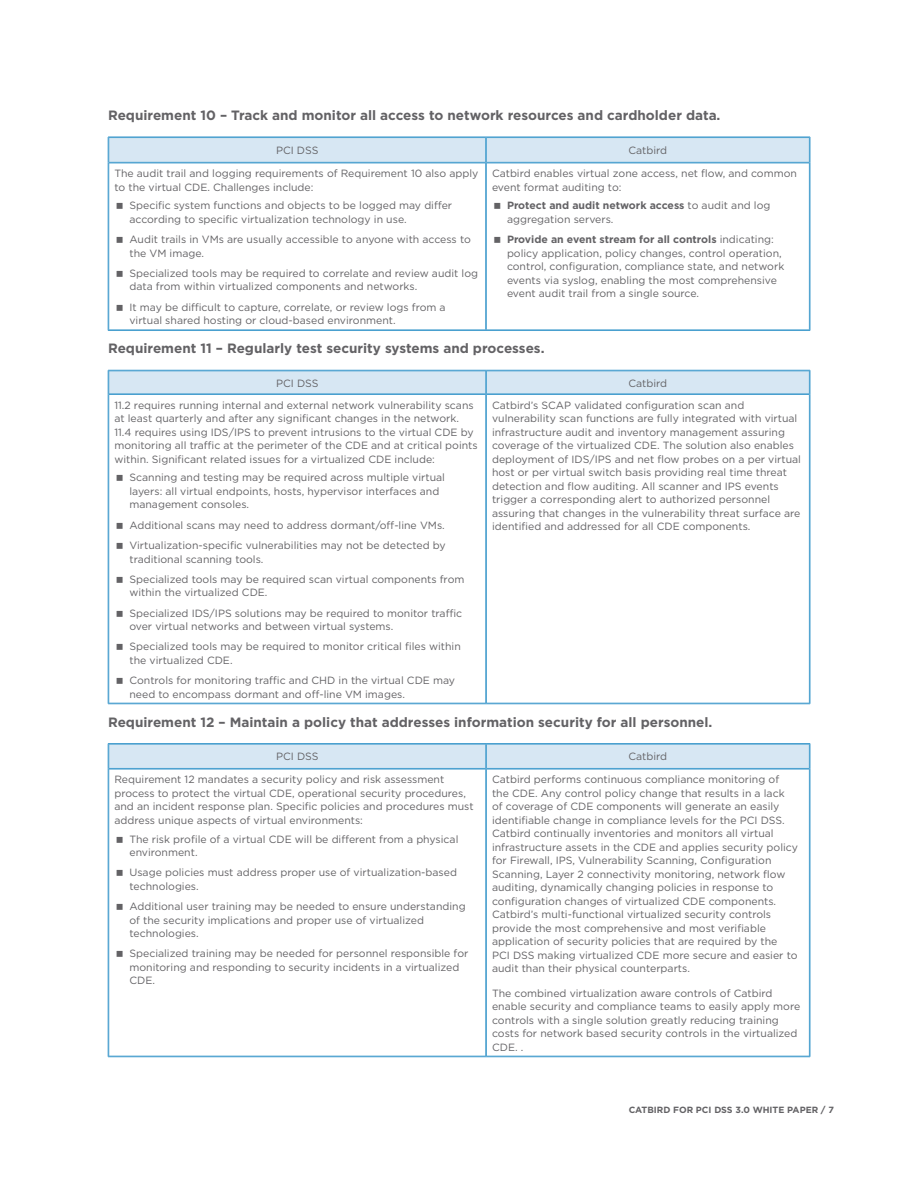
<style>
.page{position:relative;width:918px;height:1188px;background:#fff}
.page>*{position:absolute;margin:0;border:0;box-sizing:border-box;transform-origin:0 0}
.t1{font:700 13.5px "Gotham";color:#636265}
.t2{font:10.5px/13.5px "Gotham";color:#636265}
.t3{font:700 9px "Gotham";color:#636265}
.s1{font-weight:700}
</style>
<div class="page">
<svg style="left:108px;top:137px;width:703px;height:26px;background:#cfe3f0"></svg>
<hr style="left:109px;top:162px;width:377px;height:1px;background:#4aa0cf">
<hr style="left:109px;top:163px;width:377px;height:1px;background:#4aa0cf">
<hr style="left:108px;top:163px;width:1px;height:167px;background:#4aa0cf">
<hr style="left:109px;top:163px;width:1px;height:167px;background:#4aa0cf">
<hr style="left:486px;top:162px;width:323px;height:1px;background:#4aa0cf">
<hr style="left:486px;top:163px;width:323px;height:1px;background:#4aa0cf">
<hr style="left:485px;top:163px;width:1px;height:167px;background:#4aa0cf">
<hr style="left:486px;top:163px;width:1px;height:167px;background:#4aa0cf">
<hr style="left:809px;top:163px;width:1px;height:167px;background:#4aa0cf">
<hr style="left:810px;top:163px;width:1px;height:167px;background:#4aa0cf">
<hr style="left:108px;top:330px;width:378px;height:1px;background:#4aa0cf">
<hr style="left:486px;top:330px;width:324px;height:1px;background:#4aa0cf">
<svg style="left:108px;top:370px;width:703px;height:24px;background:#cbe1ef"></svg>
<hr style="left:109px;top:394px;width:377px;height:1px;background:#4aa0cf">
<hr style="left:108px;top:394px;width:1px;height:310px;background:#4aa0cf">
<hr style="left:109px;top:395px;width:1px;height:308px;background:#4aa0cf">
<hr style="left:486px;top:394px;width:323px;height:1px;background:#4aa0cf">
<hr style="left:486px;top:395px;width:1px;height:308px;background:#4aa0cf">
<hr style="left:809px;top:395px;width:1px;height:308px;background:#4aa0cf">
<hr style="left:810px;top:394px;width:1px;height:310px;background:#4aa0cf">
<hr style="left:109px;top:703px;width:377px;height:1px;background:#4aa0cf">
<hr style="left:108px;top:704px;width:378px;height:1px;background:#4aa0cf">
<hr style="left:486px;top:703px;width:323px;height:1px;background:#4aa0cf">
<hr style="left:486px;top:704px;width:324px;height:1px;background:#4aa0cf">
<hr style="left:108px;top:743px;width:378px;height:1px;background:#4aa0cf">
<hr style="left:486px;top:743px;width:324px;height:1px;background:#4aa0cf">
<div style="left:108px;top:744px;width:703px;height:25px;background:#d7e7f3"></div>
<hr style="left:109px;top:768px;width:377px;height:1px;background:#4aa0cf">
<hr style="left:109px;top:769px;width:377px;height:1px;background:#4aa0cf">
<hr style="left:108px;top:769px;width:1px;height:288px;background:#4aa0cf">
<hr style="left:109px;top:769px;width:1px;height:287px;background:#4aa0cf">
<hr style="left:486px;top:768px;width:323px;height:1px;background:#4aa0cf">
<hr style="left:486px;top:769px;width:323px;height:1px;background:#4aa0cf">
<hr style="left:486px;top:769px;width:1px;height:287px;background:#4aa0cf">
<hr style="left:809px;top:769px;width:1px;height:287px;background:#4aa0cf">
<hr style="left:810px;top:769px;width:1px;height:288px;background:#4aa0cf">
<hr style="left:109px;top:1056px;width:377px;height:1px;background:#4aa0cf">
<hr style="left:108px;top:1057px;width:378px;height:1px;background:#4aa0cf">
<hr style="left:486px;top:1056px;width:323px;height:1px;background:#4aa0cf">
<hr style="left:486px;top:1057px;width:324px;height:1px;background:#4aa0cf">
<p class="t1" style="left:108px;top:106px;width:614px">Requirement 10 – Track and monitor all access to network resources and cardholder data.</p>
<p class="t2" style="left:276px;top:143px;width:44px">PCI DSS</p>
<p class="t2" style="left:628px;top:143px;width:40px">Catbird</p>
<p class="t2" style="left:114px;top:166px;width:365px">The audit trail and logging requirements of Requirement 10 also apply to the virtual CDE. Challenges include:</p>
<p class="t2" style="left:129px;top:199px;width:324px">Specific system functions and objects to be logged may differ according to specific virtualization technology in use.</p>
<p class="t2" style="left:129px;top:233px;width:343px">Audit trails in VMs are usually accessible to anyone with access to the VM image.</p>
<p class="t2" style="left:129px;top:266px;width:350px">Specialized tools may be required to correlate and review audit log data from within virtualized components and networks.</p>
<p class="t2" style="left:129px;top:300px;width:318px">It may be difficult to capture, correlate, or review logs from a virtual shared hosting or cloud-based environment.</p>
<p class="t2" style="left:492px;top:166px;width:306px">Catbird enables virtual zone access, net flow, and common event format auditing to:</p>
<p class="t2" style="left:507px;top:199px;width:265px"><span class="s1">Protect and audit network access</span> to audit and log aggregation servers.</p>
<p class="t2" style="left:507px;top:233px;width:279px"><span class="s1">Provide an event stream for all controls</span> indicating: policy application, policy changes, control operation, control, configuration, compliance state, and network events via syslog, enabling the most comprehensive event audit trail from a single source.</p>
<p class="t1" style="left:108px;top:340px;width:438px">Requirement 11 – Regularly test security systems and processes.</p>
<p class="t2" style="left:276px;top:376px;width:44px">PCI DSS</p>
<p class="t2" style="left:629px;top:376px;width:40px">Catbird</p>
<p class="t2" style="left:114px;top:398px;width:365px">11.2 requires running internal and external network vulnerability scans at least quarterly and after any significant changes in the network.<br>11.4 requires using IDS/IPS to prevent intrusions to the virtual CDE by monitoring all traffic at the perimeter of the CDE and at critical points within. Significant related issues for a virtualized CDE include:</p>
<p class="t2" style="left:129px;top:471px;width:317px">Scanning and testing may be required across multiple virtual layers: all virtual endpoints, hosts, hypervisor interfaces and management consoles.</p>
<p class="t2" style="left:129px;top:515px;width:318px;line-height:20.2px">Additional scans may need to address dormant/off-line VMs.<br>Virtualization-specific vulnerabilities may not be detected by</p>
<p class="t2" style="left:129px;top:548px;width:336px;line-height:20.2px">traditional scanning tools.<br>Specialized tools may be required scan virtual components from</p>
<p class="t2" style="left:129px;top:582px;width:334px;line-height:20.2px">within the virtualized CDE.<br>Specialized IDS/IPS solutions may be required to monitor traffic</p>
<p class="t2" style="left:129px;top:616px;width:333px;line-height:20.2px">over virtual networks and between virtual systems.<br>Specialized tools may be required to monitor critical files within</p>
<p class="t2" style="left:129px;top:650px;width:327px;line-height:20.2px">the virtualized CDE.<br>Controls for monitoring traffic and CHD in the virtual CDE may</p>
<p class="t2" style="left:129px;top:687px;width:277px">need to encompass dormant and off-line VM images.</p>
<p class="t2" style="left:492px;top:398px;width:310px">Catbird’s SCAP validated configuration scan and vulnerability scan functions are fully integrated with virtual infrastructure audit and inventory management assuring coverage of the virtualized CDE. The solution also enables deployment of IDS/IPS and net flow probes on a per virtual host or per virtual switch basis providing real time threat detection and flow auditing. All scanner and IPS events trigger a corresponding alert to authorized personnel assuring that changes in the vulnerability threat surface are identified and addressed for all CDE components.</p>
<p class="t1" style="left:108px;top:713px;width:606px">Requirement 12 – Maintain a policy that addresses information security for all personnel.</p>
<p class="t2" style="left:276px;top:750px;width:44px">PCI DSS</p>
<p class="t2" style="left:629px;top:750px;width:40px">Catbird</p>
<p class="t2" style="left:114px;top:772px;width:361px">Requirement 12 mandates a security policy and risk assessment process to protect the virtual CDE, operational security procedures, and an incident response plan. Specific policies and procedures must address unique aspects of virtual environments:</p>
<p class="t2" style="left:129px;top:832px;width:331px">The risk profile of a virtual CDE will be different from a physical environment.</p>
<p class="t2" style="left:129px;top:866px;width:329px">Usage policies must address proper use of virtualization-based technologies.</p>
<p class="t2" style="left:129px;top:899px;width:338px">Additional user training may be needed to ensure understanding of the security implications and proper use of virtualized technologies.</p>
<p class="t2" style="left:129px;top:947px;width:340px">Specialized training may be needed for personnel responsible for monitoring and responding to security incidents in a virtualized<br>CDE.</p>
<p class="t2" style="left:492px;top:773px;width:307px">Catbird performs continuous compliance monitoring of the CDE. Any control policy change that results in a lack<br>of coverage of CDE components will generate an easily identifiable change in compliance levels for the PCI DSS.<br>Catbird continually inventories and monitors all virtual infrastructure assets in the CDE and applies security policy for Firewall, IPS, Vulnerability Scanning, Configuration Scanning, Layer 2 connectivity monitoring, network flow auditing, dynamically changing policies in response to configuration changes of virtualized CDE components.<br>Catbird’s multi-functional virtualized security controls provide the most comprehensive and most verifiable application of security policies that are required by the<br>PCI DSS making virtualized CDE more secure and easier to audit than their physical counterparts.</p>
<p class="t2" style="left:492px;top:986px;width:310px">The combined virtualization aware controls of Catbird enable security and compliance teams to easily apply more controls with a single solution greatly reducing training costs for network based security controls in the virtualized CDE. .</p>
<p class="t3" style="left:629px;top:1104px;width:207px">CATBIRD FOR PCI DSS 3.0 WHITE PAPER / 7</p>
</div>
